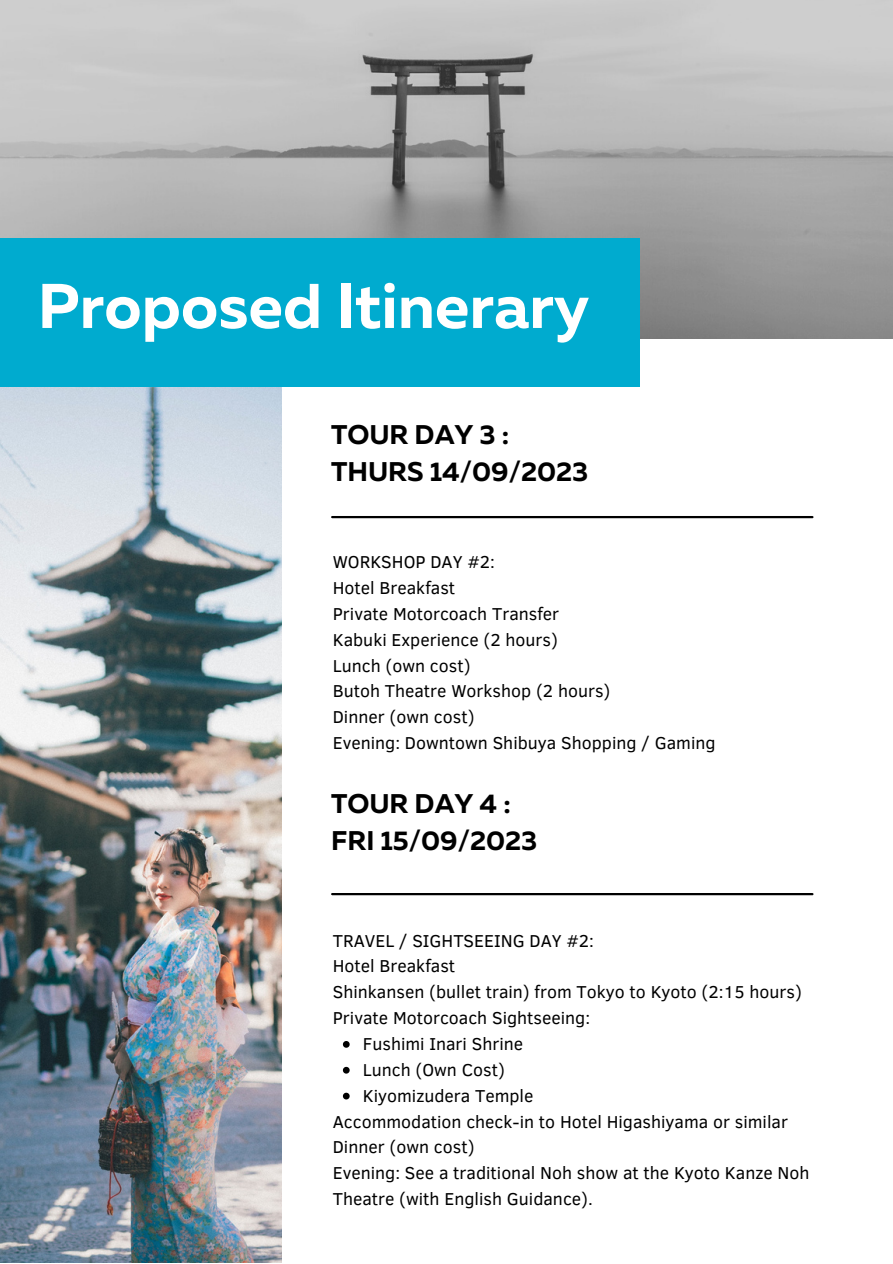
<style>
.page{position:relative;width:893px;height:1264px;background:#fff}
.page>*{position:absolute;margin:0;border:0;box-sizing:border-box;transform-origin:0 0}
.t1{font:700 63px "Muller";color:#fff}
.t2{font:700 27px/37px "Muller";color:#000}
.t3{font:17.7px/25.8px "Clear Sans";color:#000}
</style>
<div class="page">
<img style="left:0;top:0;width:892px;height:338px">
<div style="left:0;top:238px;width:640px;height:149px;background:#00abcf"></div>
<img style="left:0;top:387px;width:281px;height:875px">
<hr style="left:332px;top:516px;width:480px;height:2px;background:#000">
<hr style="left:332px;top:893px;width:480px;height:2px;background:#000">
<svg style="left:343px;top:1041px;width:6px;height:6px"></svg>
<svg style="left:343px;top:1066px;width:6px;height:7px"></svg>
<svg style="left:343px;top:1092px;width:6px;height:7px"></svg>
<h1 class="t1" style="left:38px;top:279px;width:553px">Proposed Itinerary</h1>
<h2 class="t2" style="left:331px;top:418px;width:259px">TOUR DAY 3 :<br>THURS 14/09/2023</h2>
<p class="t3" style="left:333px;top:548px;width:384px">WORKSHOP DAY #2:<br>Hotel Breakfast<br>Private Motorcoach Transfer<br>Kabuki Experience (2 hours)<br>Lunch (own cost)<br>Butoh Theatre Workshop (2 hours)<br>Dinner (own cost)<br>Evening: Downtown Shibuya Shopping / Gaming</p>
<h2 class="t2" style="left:331px;top:787px;width:208px">TOUR DAY 4 :<br>FRI 15/09/2023</h2>
<p class="t3" style="left:333px;top:926px;width:470px">TRAVEL / SIGHTSEEING DAY #2:<br>Hotel Breakfast<br>Shinkansen (bullet train) from Tokyo to Kyoto (2:15 hours)<br>Private Motorcoach Sightseeing:</p>
<p class="t3" style="left:363px;top:1029px;width:172px">Fushimi Inari Shrine<br>Lunch (Own Cost)<br>Kiyomizudera Temple</p>
<p class="t3" style="left:333px;top:1107px;width:478px">Accommodation check-in to Hotel Higashiyama or similar Dinner (own cost)<br>Evening: See a traditional Noh show at the Kyoto Kanze Noh Theatre (with English Guidance).</p>
</div>
